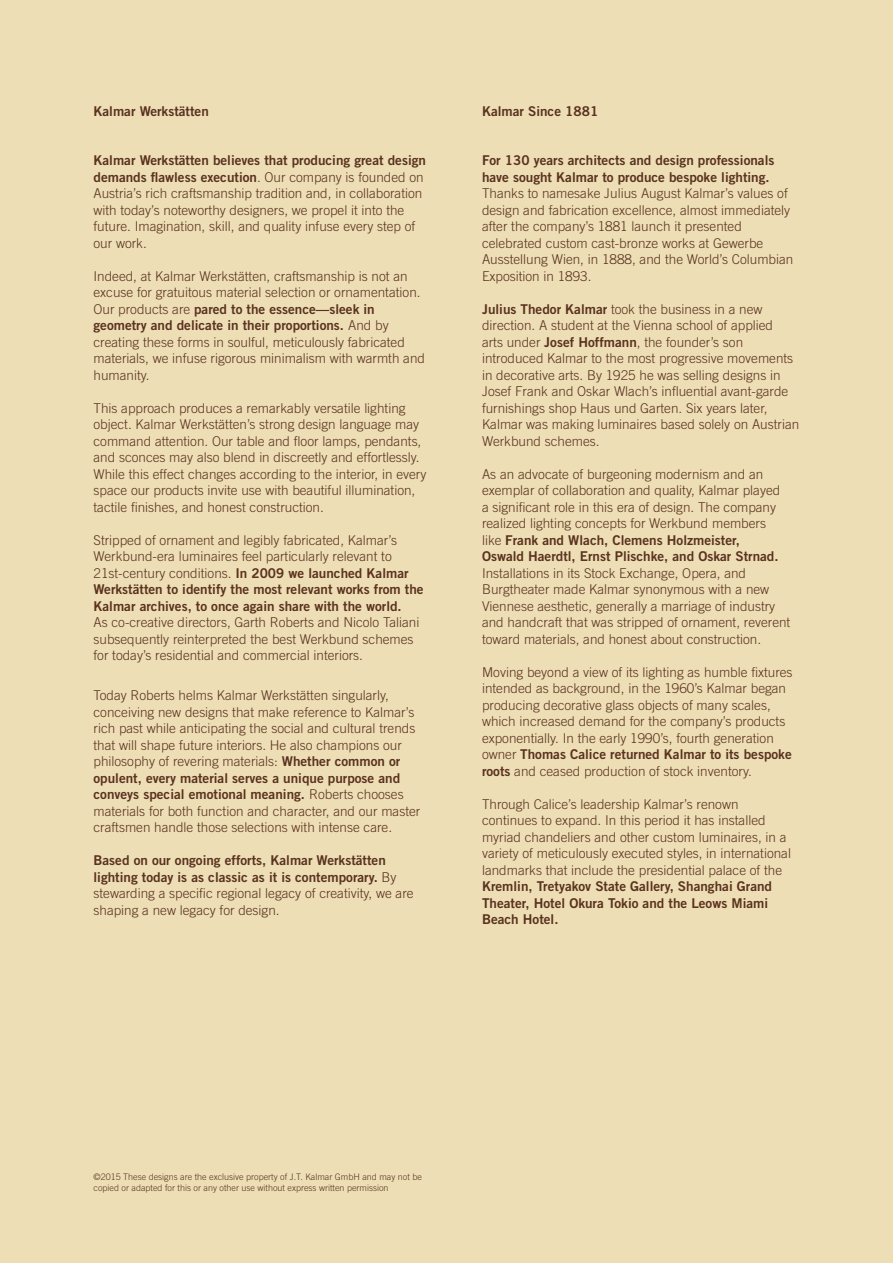
<style>
.page{position:relative;width:893px;height:1263px;background:#eddeb6}
.page>*{position:absolute;margin:0;border:0;box-sizing:border-box;transform-origin:0 0}
.t1{font:300 13.5px/16.5px "Trade Gothic LT Std";color:#5a321e}
.t2{font:13.5px/16.5px "Trade Gothic LT Std Bd 2";color:#5a321e}
.t3{font:300 9px/10.8px "Trade Gothic LT Std";color:#5a321e}
.s1{font-family:"Trade Gothic LT Std";font-weight:300}
.s2{font-family:"Trade Gothic LT Std Bd 2";font-weight:400}
</style>
<div class="page">
<p class="t2" style="left:94px;top:102px;width:117px">Kalmar Werkstätten</p>
<p class="t2" style="left:94px;top:152px;width:334px">Kalmar Werkstätten believes that producing great design demands flawless execution<span class="s1">. Our company is founded on</span></p>
<p class="t1" style="left:94px;top:185px;width:330px">Austria’s rich craftsmanship tradition and, in collaboration with today’s noteworthy designers, we propel it into the future. Imagination, skill, and quality infuse every step of our work.</p>
<p class="t1" style="left:94px;top:267px;width:329px">Indeed, at Kalmar Werkstätten, craftsmanship is not an excuse for gratuitous material selection or ornamentation.</p>
<p class="t2" style="left:94px;top:300px;width:297px"><span class="s1">Our products are</span> pared to the essence—sleek in geometry and delicate in their proportions. <span class="s1">And by</span></p>
<p class="t1" style="left:94px;top:333px;width:333px">creating these forms in soulful, meticulously fabricated materials, we infuse rigorous minimalism with warmth and humanity.</p>
<p class="t1" style="left:94px;top:399px;width:334px">This approach produces a remarkably versatile lighting object. Kalmar Werkstätten’s strong design language may command attention. Our table and floor lamps, pendants, and sconces may also blend in discreetly and effortlessly.<br>While this effect changes according to the interior, in every space our products invite use with beautiful illumination, tactile finishes, and honest construction.</p>
<p class="t1" style="left:94px;top:531px;width:317px">Stripped of ornament and legibly fabricated, Kalmar’s<br>Werkbund-era luminaires feel particularly relevant to<br>21st-century conditions. <span class="s2">In 2009 we launched Kalmar</span></p>
<p class="t2" style="left:94px;top:581px;width:332px">Werkstätten to identify the most relevant works from the<br>Kalmar archives, to once again share with the world.</p>
<p class="t1" style="left:94px;top:614px;width:327px">As co-creative directors, Garth Roberts and Nicolo Taliani subsequently reinterpreted the best Werkbund schemes for today’s residential and commercial interiors.</p>
<p class="t1" style="left:94px;top:687px;width:323px">Today Roberts helms Kalmar Werkstätten singularly, conceiving new designs that make reference to Kalmar’s rich past while anticipating the social and cultural trends that will shape future interiors. He also champions our philosophy of revering materials: <span class="s2">Whether common or</span></p>
<p class="t2" style="left:94px;top:769px;width:312px">opulent, every material serves a unique purpose and conveys special emotional meaning. <span class="s1">Roberts chooses</span></p>
<p class="t1" style="left:94px;top:802px;width:328px">materials for both function and character, and our master craftsmen handle those selections with intense care.</p>
<p class="t2" style="left:94px;top:852px;width:305px">Based on our ongoing efforts, Kalmar Werkstätten lighting today is as classic as it is contemporary. <span class="s1">By</span></p>
<p class="t1" style="left:94px;top:885px;width:322px">stewarding a specific regional legacy of creativity, we are shaping a new legacy for design.</p>
<p class="t2" style="left:482px;top:102px;width:118px">Kalmar Since 1881</p>
<p class="t2" style="left:482px;top:152px;width:294px">For 130 years architects and design professionals have sought Kalmar to produce bespoke lighting.</p>
<p class="t1" style="left:482px;top:185px;width:313px">Thanks to namesake Julius August Kalmar’s values of design and fabrication excellence, almost immediately after the company’s 1881 launch it presented celebrated custom cast-bronze works at Gewerbe Ausstellung Wien, in 1888, and the World’s Columbian Exposition in 1893.</p>
<p class="t1" style="left:482px;top:301px;width:319px"><span class="s2">Julius Thedor Kalmar</span> took the business in a new direction. A student at the Vienna school of applied<br>arts under <span class="s2">Josef Hoffmann</span>, the founder’s son introduced Kalmar to the most progressive movements in decorative arts. By 1925 he was selling designs in Josef Frank and Oskar Wlach’s influential avant-garde furnishings shop Haus und Garten. Six years later, Kalmar was making luminaires based solely on Austrian Werkbund schemes.</p>
<p class="t1" style="left:482px;top:465px;width:300px">As an advocate of burgeoning modernism and an exemplar of collaboration and quality, Kalmar played a significant role in this era of design. The company realized lighting concepts for Werkbund members</p>
<p class="t2" style="left:482px;top:531px;width:298px"><span class="s1">like</span> Frank and Wlach, Clemens Holzmeister,<br>Oswald Haerdtl, Ernst Plischke, and Oskar Strnad.</p>
<p class="t1" style="left:482px;top:564px;width:310px">Installations in its Stock Exchange, Opera, and Burgtheater made Kalmar synonymous with a new Viennese aesthetic, generally a marriage of industry and handcraft that was stripped of ornament, reverent toward materials, and honest about construction.</p>
<p class="t1" style="left:482px;top:663px;width:312px">Moving beyond a view of its lighting as humble fixtures intended as background, in the 1960’s Kalmar began producing decorative glass objects of many scales, which increased demand for the company’s products exponentially. In the early 1990’s, fourth generation</p>
<p class="t2" style="left:482px;top:746px;width:311px"><span class="s1">owner</span> Thomas Calice returned Kalmar to its bespoke</p>
<p class="t1" style="left:482px;top:762px;width:271px"><span class="s2">roots</span> and ceased production of stock inventory.</p>
<p class="t1" style="left:482px;top:795px;width:311px">Through Calice’s leadership Kalmar’s renown continues to expand. In this period it has installed myriad chandeliers and other custom luminaires, in a variety of meticulously executed styles, in international landmarks that include the presidential palace of the</p>
<p class="t2" style="left:482px;top:878px;width:292px">Kremlin, Tretyakov State Gallery, Shanghai Grand<br>Theater, Hotel Okura Tokio and the Leows Miami<br>Beach Hotel.</p>
<p class="t3" style="left:94px;top:1171px;width:330px">©2015 These designs are the exclusive property of J.T. Kalmar GmbH and may not be copied or adapted for this or any other use without express written permission</p>
</div>
